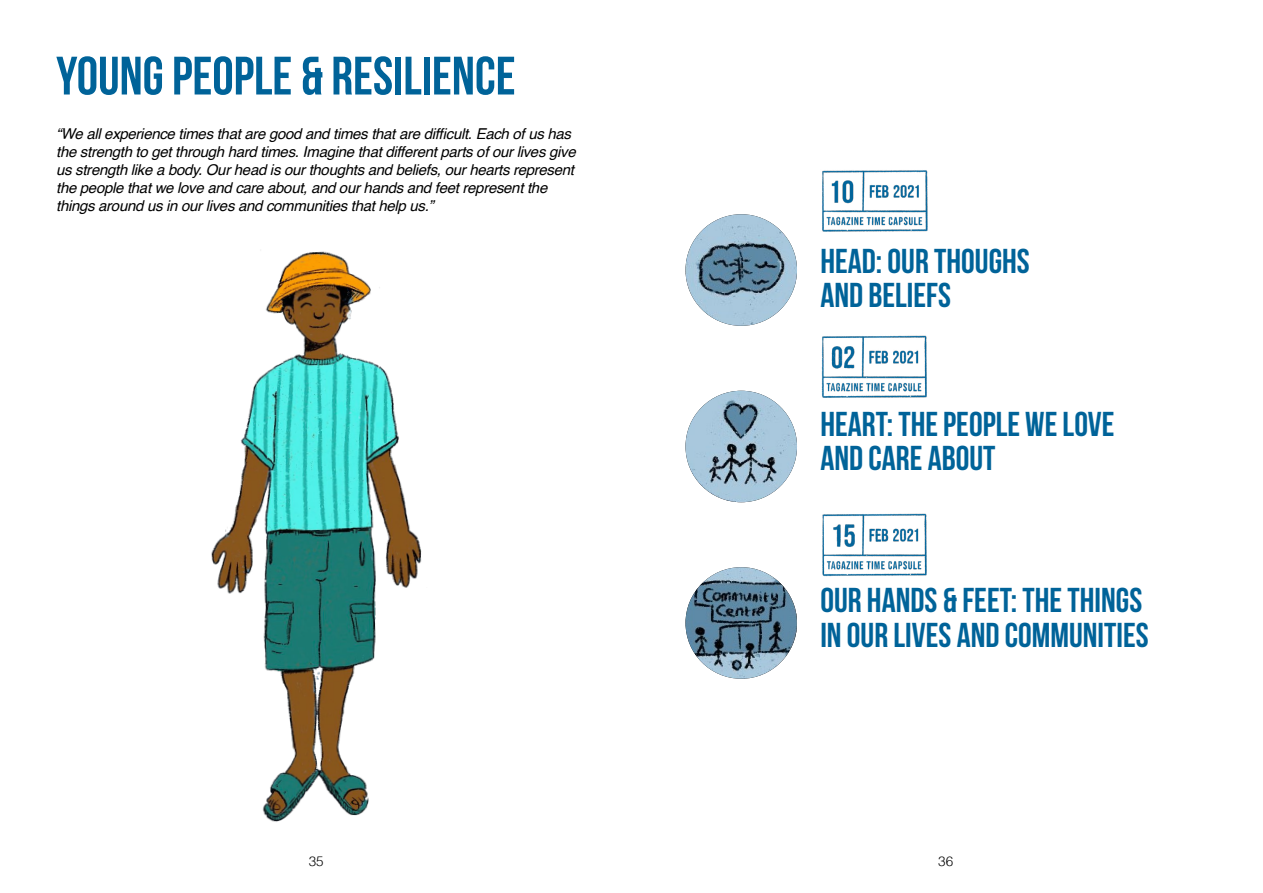
<style>
.page{position:relative;width:1263px;height:893px;background:#fff}
.page>*{position:absolute;margin:0;border:0;box-sizing:border-box;transform-origin:0 0}
.t1{font:700 54px "Bebas Neue";color:#006399}
.t2{font:700 34.5px/34.5px "Bebas Neue";color:#006399}
.t3{font:italic 15px/18px "Helvetica";letter-spacing:-.02em;color:#000}
.t4{font:300 13.5px "Helvetica";color:#000}
</style>
<div class="page">
<img style="left:211px;top:251px;width:211px;height:571px">
<img style="left:685px;top:214px;width:112px;height:112px;border-radius:56px">
<img style="left:685px;top:391px;width:112px;height:111px;border-radius:56px">
<img style="left:685px;top:567px;width:112px;height:112px;border-radius:56px">
<img style="left:821px;top:335px;width:106px;height:63px">
<img style="left:822px;top:170px;width:106px;height:62px">
<img style="left:822px;top:513px;width:105px;height:64px">
<h1 class="t1" style="left:56px;top:46px;width:461px">YOUNG PEOPLE &amp; RESILIENCE</h1>
<p class="t3" style="left:56px;top:125px;width:521px">“We all experience times that are good and times that are difficult. Each of us has the strength to get through hard times. Imagine that different parts of our lives give us strength like a body. Our head is our thoughts and beliefs, our hearts represent the people that we love and care about, and our hands and feet represent the things around us in our lives and communities that help us.”</p>
<h2 class="t2" style="left:820px;top:243px;width:211px">HEAD: OUR THOUGHS<br>AND BELIEFS</h2>
<h2 class="t2" style="left:820px;top:406px;width:296px">HEART: THE PEOPLE WE LOVE<br>AND CARE ABOUT</h2>
<h2 class="t2" style="left:820px;top:583px;width:330px">OUR HANDS &amp; FEET: THE THINGS<br>IN OUR LIVES AND COMMUNITIES</h2>
<p class="t4" style="left:309px;top:853px;width:17px">35</p>
<p class="t4" style="left:938px;top:853px;width:17px">36</p>
</div>
